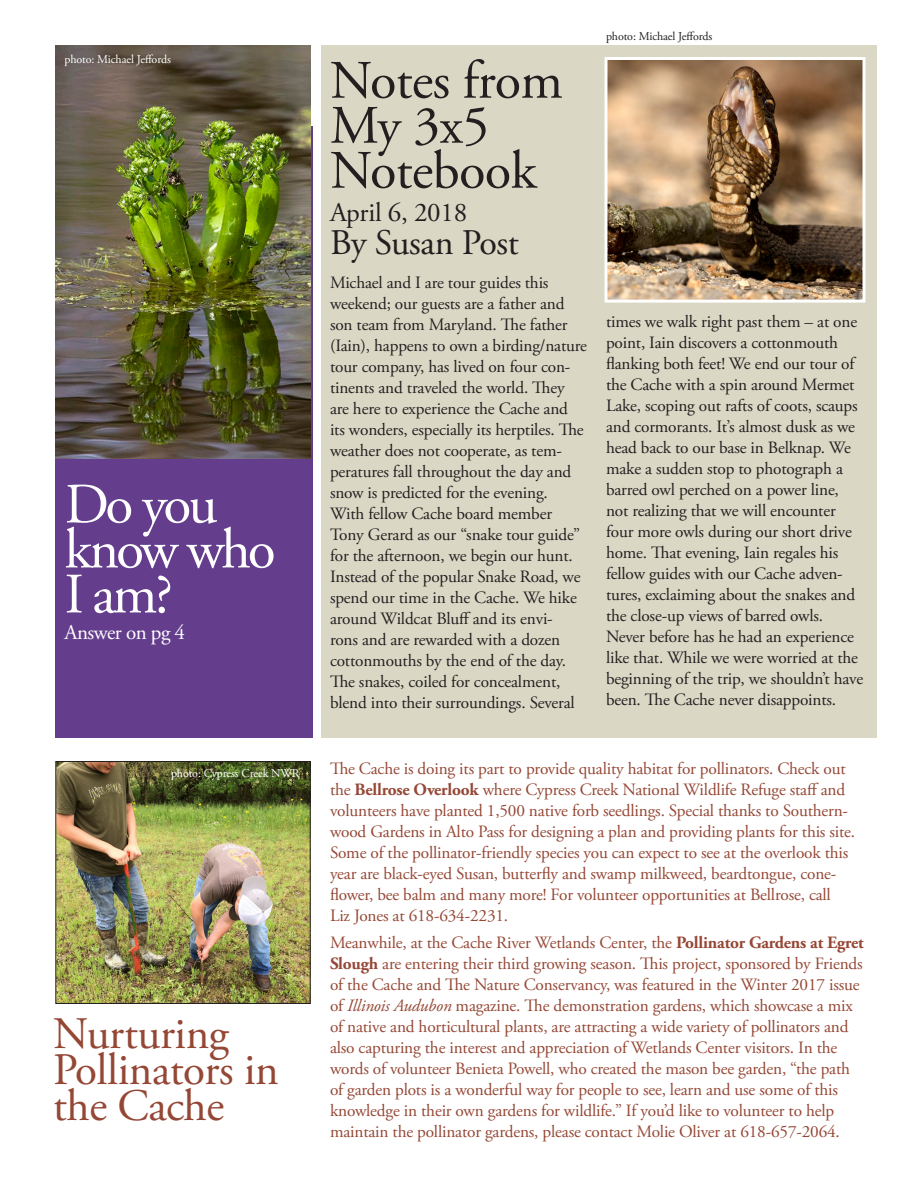
<style>
.page{position:relative;width:918px;height:1188px;background:#fff}
.page>*{position:absolute;margin:0;border:0;box-sizing:border-box;transform-origin:0 0}
.body_text{font:57px/45px "Adobe Garamond Pro";letter-spacing:-.05em;color:#fff}
.body_text-2{font:54px/45px "Adobe Garamond Pro";letter-spacing:-.01em;color:#231f20}
.body_text-3{font:45px/36px "Adobe Garamond Pro";letter-spacing:-.01em;color:#954735}
.body_text-4{font:36px "Adobe Garamond Pro";letter-spacing:-.01em;color:#231f20}
.body_text-5{font:27px "Adobe Garamond Pro";letter-spacing:-.01em;color:#231f20}
.body_text-6{font:21px "Adobe Garamond Pro";letter-spacing:-.025em;color:#fff}
.body_text-7{font:17.25px/21px "Adobe Garamond Pro";letter-spacing:-.01em;color:#231f20}
.body_text-8{font:17.25px/21px "Adobe Garamond Pro";letter-spacing:-.01em;color:#954735}
.body_text-9{font:12px "Adobe Garamond Pro";letter-spacing:-.01em;color:#fff}
.body_text-10{font:12px "Adobe Garamond Pro";letter-spacing:-.01em;color:#231f20}
.s1{font-weight:700}
.s2{font-style:italic}
</style>
<div class="page">
<div style="left:55px;top:126px;width:258px;height:612px;background:#643e8d"></div>
<div style="left:321px;top:45px;width:556px;height:693px;background:#dad8c5"></div>
<img style="left:57px;top:763px;width:252px;height:239px">
<div style="left:55px;top:761px;width:256px;height:243px;border:1px solid #231f20"></div>
<img style="left:55px;top:45px;width:256px;height:414px">
<img style="left:608px;top:61px;width:254px;height:238px">
<div style="left:604px;top:57px;width:262px;height:246px;border:3px solid #fff"></div>
<p class="body_text-9" style="left:65px;top:52px;width:108px">photo: Michael Jeffords</p>
<p class="body_text" style="left:65px;top:484px;width:213px">Do you know who<br>I am?</p>
<p class="body_text-6" style="left:65px;top:620px;width:122px">Answer on pg 4</p>
<p class="body_text-9" style="left:171px;top:766px;width:130px">photo: Cypress Creek NWR</p>
<p class="body_text-3" style="left:53px;top:1018px;width:227px">Nurturing<br>Pollinators in the Cache</p>
<p class="body_text-2" style="left:330px;top:60px;width:234px">Notes from<br>My 3x5<br>Notebook</p>
<p class="body_text-5" style="left:330px;top:196px;width:139px">April 6, 2018</p>
<p class="body_text-4" style="left:330px;top:221px;width:190px">By Susan Post</p>
<p class="body_text-7" style="left:330px;top:272px;width:259px">Michael and I are tour guides this weekend; our guests are a father and son team from Maryland. The father (Iain), happens to own a birding/nature tour company, has lived on four con&shy;tinents and traveled the world. They are here to experience the Cache and its wonders, especially its herptiles. The weather does not cooperate, as tem&shy;peratures fall throughout the day and snow is predicted for the evening.<br>With fellow Cache board member Tony Gerard as our “snake tour guide” for the afternoon, we begin our hunt.<br>Instead of the popular Snake Road, we spend our time in the Cache. We hike around Wildcat Bluff and its envi-<br>rons and are rewarded with a dozen cottonmouths by the end of the day.<br>The snakes, coiled for concealment, blend into their surroundings. Several</p>
<p class="body_text-10" style="left:606px;top:29px;width:108px">photo: Michael Jeffords</p>
<p class="body_text-7" style="left:606px;top:311px;width:259px">times we walk right past them – at one point, Iain discovers a cottonmouth flanking both feet! We end our tour of the Cache with a spin around Mermet Lake, scoping out rafts of coots, scaups and cormorants. It’s almost dusk as we head back to our base in Belknap. We make a sudden stop to photograph a barred owl perched on a power line, not realizing that we will encounter four more owls during our short drive home. That evening, Iain regales his fellow guides with our Cache adven&shy;tures, exclaiming about the snakes and the close-up views of barred owls.<br>Never before has he had an experience like that. While we were worried at the beginning of the trip, we shouldn’t have been. The Cache never disappoints.</p>
<p class="body_text-8" style="left:330px;top:758px;width:527px">The Cache is doing its part to provide quality habitat for pollinators. Check out the <span class="s1">Bellrose Overlook</span> where Cypress Creek National Wildlife Refuge staff and volunteers have planted 1,500 native forb seedlings. Special thanks to Southern&shy;wood Gardens in Alto Pass for designing a plan and providing plants for this site.<br>Some of the pollinator-friendly species you can expect to see at the overlook this year are black-eyed Susan, butterfly and swamp milkweed, beardtongue, cone&shy;flower, bee balm and many more! For volunteer opportunities at Bellrose, call Liz Jones at 618-634-2231.</p>
<p class="body_text-8" style="left:330px;top:932px;width:535px">Meanwhile, at the Cache River Wetlands Center, the <span class="s1">Pollinator Gardens at Egret Slough</span> are entering their third growing season. This project, sponsored by Friends of the Cache and The Nature Conservancy, was featured in the Winter 2017 issue of <span class="s2">Illinois Audubon</span> magazine. The demonstration gardens, which showcase a mix of native and horticultural plants, are attracting a wide variety of pollinators and also capturing the interest and appreciation of Wetlands Center visitors. In the words of volunteer Benieta Powell, who created the mason bee garden, “the path of garden plots is a wonderful way for people to see, learn and use some of this knowledge in their own gardens for wildlife.” If you’d like to volunteer to help maintain the pollinator gardens, please contact Molie Oliver at 618-657-2064.</p>
</div>
